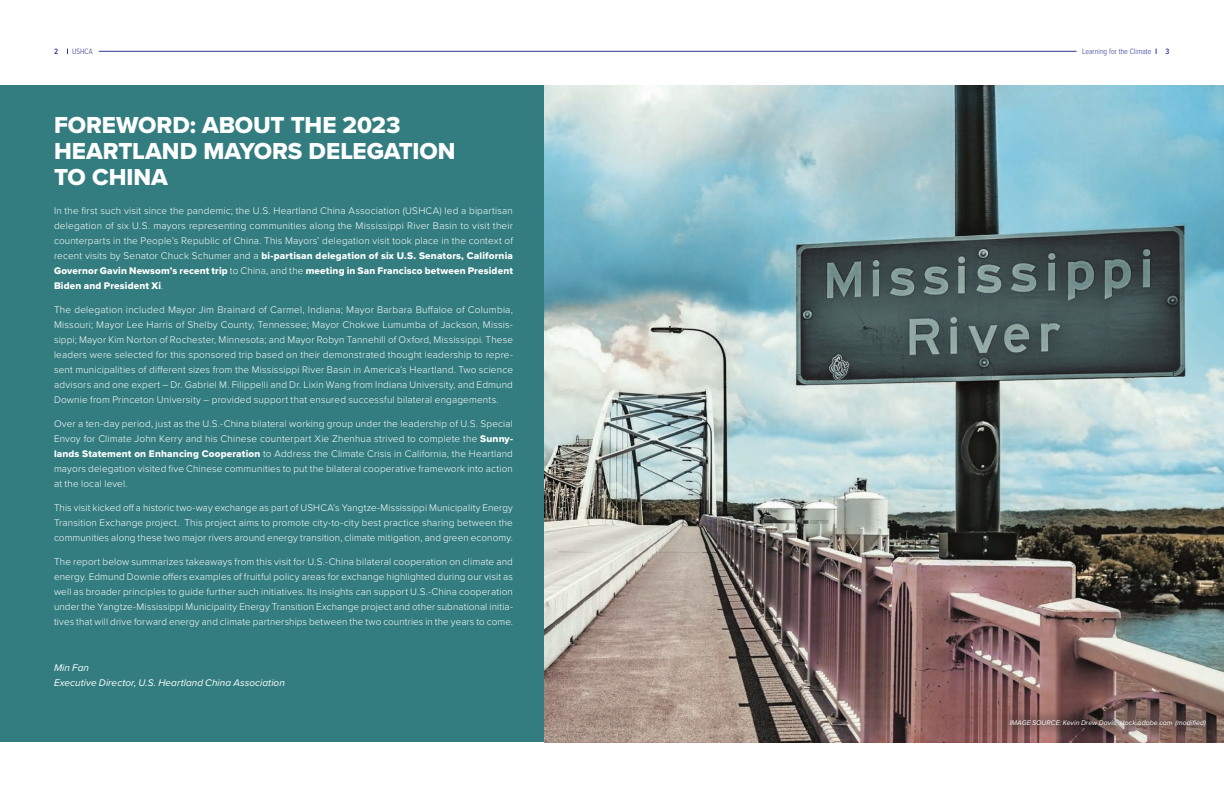
<style>
.page{position:relative;width:1224px;height:792px;background:#fff}
.page>*{position:absolute;margin:0;border:0;box-sizing:border-box;transform-origin:0 0}
.Section_Title{font:24px/26px "Proxima Nova Extrabld";color:#fff}
.Body_Text_JUSTIFIED{font:300 10px/15px "Proxima Nova";letter-spacing:.015em;color:#fff;text-align:justify}
.Body_Text_JUSTIFIED-2{font:italic 10px/15px "Proxima Nova";letter-spacing:.005em;color:#fff}
.t1{font:300 8px "Proxima Nova Cond";color:#2c3691}
.t2{font:600 8px "Proxima Nova Cond";color:#2c3691}
.CAPTIONS{font:italic 7px "Proxima Nova";letter-spacing:.01em;color:#fff}
.s1{font-family:"Proxima Nova Extrabld";font-weight:400}
</style>
<div class="page">
<hr style="left:99px;top:51px;width:977px;height:1px;background:#2c3691">
<div style="left:0;top:86px;width:612px;height:656px;background:#337d80"></div>
<img style="left:544px;top:86px;width:680px;height:656px">
<div style="left:998px;top:708px;width:220px;height:29px;background:#231f20;opacity:.75"></div>
<p class="t2" style="left:54px;top:45px;width:6px">2</p>
<p class="t1" style="left:72px;top:45px;width:22px">USHCA</p>
<p class="t1" style="left:1082px;top:45px;width:71px">Learning for the Climate</p>
<p class="t2" style="left:1166px;top:45px;width:5px">3</p>
<p class="Section_Title" style="left:54px;top:112px;width:403px">FOREWORD: ABOUT THE 2023<br>HEARTLAND MAYORS DELEGATION<br>TO CHINA</p>
<p class="Body_Text_JUSTIFIED" style="left:54px;top:202px;width:461px">In the first such visit since the pandemic; the U.S. Heartland China Association (USHCA) led a bipartisan delegation of six U.S. mayors representing communities along the Mississippi River Basin to visit their counterparts in the People’s Republic of China. This Mayors’ delegation visit took place in the context of recent visits by Senator Chuck Schumer and a <span class="s1">bi-partisan delegation of six U.S. Senators, California Governor Gavin Newsom’s recent trip</span> to China, and the <span class="s1">meeting in San Francisco between President Biden and President Xi</span>.</p>
<p class="Body_Text_JUSTIFIED" style="left:54px;top:301px;width:461px">The delegation included Mayor Jim Brainard of Carmel, Indiana; Mayor Barbara Buffaloe of Columbia, Missouri; Mayor Lee Harris of Shelby County, Tennessee; Mayor Chokwe Lumumba of Jackson, Missis&shy;sippi; Mayor Kim Norton of Rochester, Minnesota; and Mayor Robyn Tannehill of Oxford, Mississippi. These leaders were selected for this sponsored trip based on their demonstrated thought leadership to repre&shy;sent municipalities of different sizes from the Mississippi River Basin in America’s Heartland. Two science advisors and one expert – Dr. Gabriel M. Filippelli and Dr. Lixin Wang from Indiana University, and Edmund Downie from Princeton University – provided support that ensured successful bilateral engagements.</p>
<p class="Body_Text_JUSTIFIED" style="left:54px;top:415px;width:461px">Over a ten-day period, just as the U.S.-China bilateral working group under the leadership of U.S. Special Envoy for Climate John Kerry and his Chinese counterpart Xie Zhenhua strived to complete the <span class="s1">Sunny&shy;lands Statement on Enhancing Cooperation</span> to Address the Climate Crisis in California, the Heartland mayors delegation visited five Chinese communities to put the bilateral cooperative framework into action at the local level.</p>
<p class="Body_Text_JUSTIFIED" style="left:54px;top:499px;width:461px">This visit kicked off a historic two-way exchange as part of USHCA’s Yangtze-Mississippi Municipality Energy Transition Exchange project. This project aims to promote city-to-city best practice sharing between the communities along these two major rivers around energy transition, climate mitigation, and green economy.</p>
<p class="Body_Text_JUSTIFIED" style="left:54px;top:553px;width:461px">The report below summarizes takeaways from this visit for U.S.-China bilateral cooperation on climate and energy. Edmund Downie offers examples of fruitful policy areas for exchange highlighted during our visit as well as broader principles to guide further such initiatives. Its insights can support U.S.-China cooperation under the Yangtze-Mississippi Municipality Energy Transition Exchange project and other subnational initia&shy;tives that will drive forward energy and climate partnerships between the two countries in the years to come.</p>
<p class="Body_Text_JUSTIFIED-2" style="left:54px;top:659px;width:232px">Min Fan<br>Executive Director, U.S. Heartland China Association</p>
<p class="CAPTIONS" style="left:1010px;top:717px;width:198px">IMAGE SOURCE: Kevin Drew Davis, stock.adobe.com (modified)</p>
</div>
